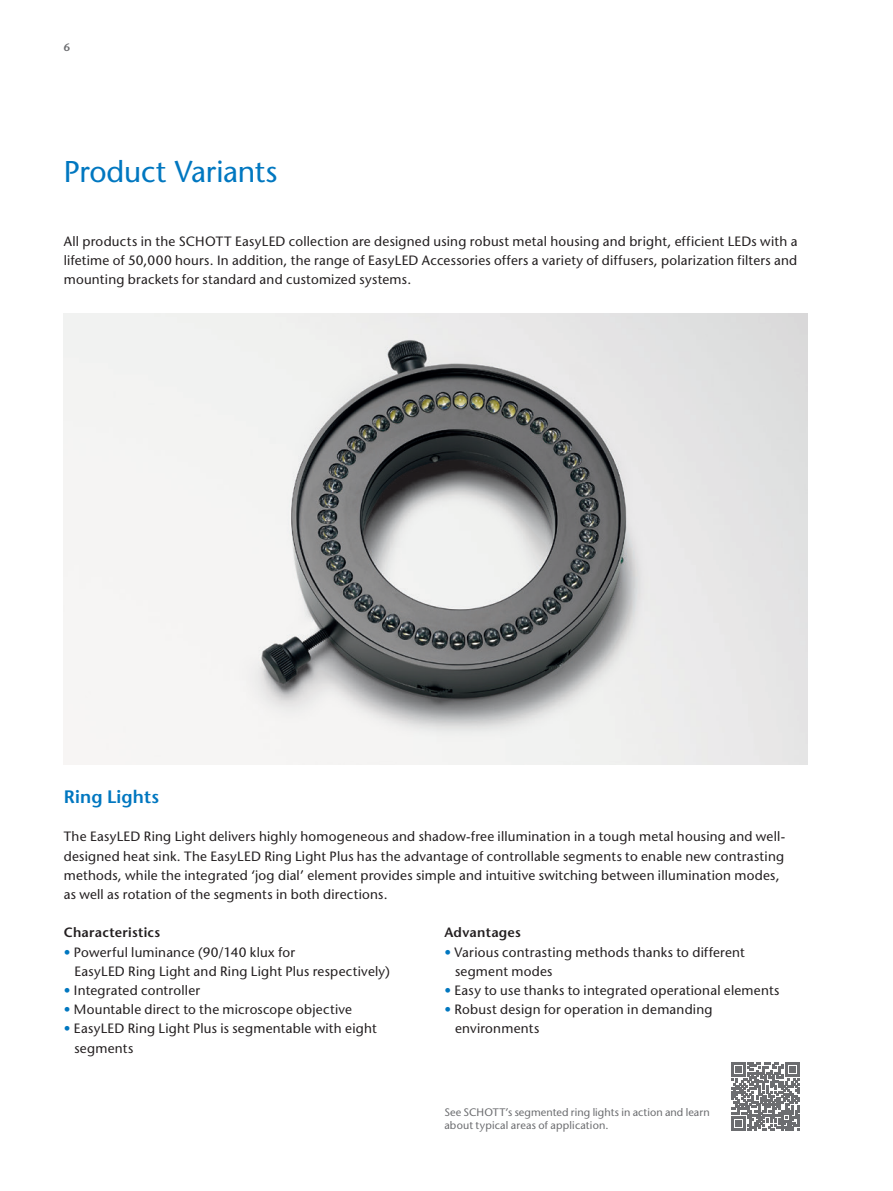
<style>
.page{position:relative;width:893px;height:1191px;background:#fff}
.page>*{position:absolute;margin:0;border:0;box-sizing:border-box;transform-origin:0 0}
.t1{font:500 30px "Stone Sans Std";letter-spacing:-.01em;color:#0077c0}
.t2{font:600 18px "Stone Sans Std";letter-spacing:.01em;color:#0077c0}
.t3{font:500 13.5px/19.2px "Stone Sans Std";letter-spacing:.02em;color:#231f20}
.t4{font:600 13.5px "Stone Sans Std";letter-spacing:.02em;color:#231f20}
.t5{font:500 10.8px/13.5px "Stone Sans Std";letter-spacing:.01em;color:#6c6d70}
.t6{font:600 10.8px "Stone Sans Std";color:#6c6d70}
.s1{color:#0077c0}
</style>
<div class="page">
<img style="left:64px;top:313px;width:744px;height:451px">
<svg style="left:731px;top:1062px;width:69px;height:68px"></svg>
<p class="t6" style="left:64px;top:40px;width:8px">6</p>
<h1 class="t1" style="left:64px;top:153px;width:215px">Product Variants</h1>
<p class="t3" style="left:64px;top:232px;width:735px;text-align:justify">All products in the SCHOTT EasyLED collection are designed using robust metal housing and bright, efficient LEDs with a lifetime of 50,000 hours. In addition, the range of EasyLED Accessories offers a variety of diffusers, polarization filters and mounting brackets for standard and customized systems.</p>
<h2 class="t2" style="left:64px;top:786px;width:97px">Ring Lights</h2>
<p class="t3" style="left:64px;top:827px;width:723px">The EasyLED Ring Light delivers highly homogeneous and shadow-free illumination in a tough metal housing and well&shy;designed heat sink. The EasyLED Ring Light Plus has the advantage of controllable segments to enable new contrasting methods, while the integrated ‘jog dial’ element provides simple and intuitive switching between illumination modes, as well as rotation of the segments in both directions.</p>
<p class="t4" style="left:64px;top:924px;width:98px">Characteristics</p>
<p class="t3" style="left:74px;top:942px;width:317px;text-indent:-11px"><span class="s1">•</span> Powerful luminance (90/140 klux for<br>EasyLED Ring Light and Ring Light Plus respectively)</p>
<p class="t3" style="left:64px;top:980px;width:138px"><span class="s1">•</span> Integrated controller</p>
<p class="t3" style="left:64px;top:1000px;width:290px"><span class="s1">•</span> Mountable direct to the microscope objective</p>
<p class="t3" style="left:74px;top:1019px;width:304px;text-indent:-11px"><span class="s1">•</span> EasyLED Ring Light Plus is segmentable with eight segments</p>
<p class="t4" style="left:444px;top:924px;width:78px">Advantages</p>
<p class="t3" style="left:455px;top:942px;width:291px;text-indent:-11px"><span class="s1">•</span> Various contrasting methods thanks to different segment modes</p>
<p class="t3" style="left:444px;top:980px;width:337px"><span class="s1">•</span> Easy to use thanks to integrated operational elements</p>
<p class="t3" style="left:455px;top:1000px;width:259px;text-indent:-11px"><span class="s1">•</span> Robust design for operation in demanding environments</p>
<p class="t5" style="left:444px;top:1105px;width:267px">See SCHOTT’s segmented ring lights in action and learn about typical areas of application.</p>
</div>
